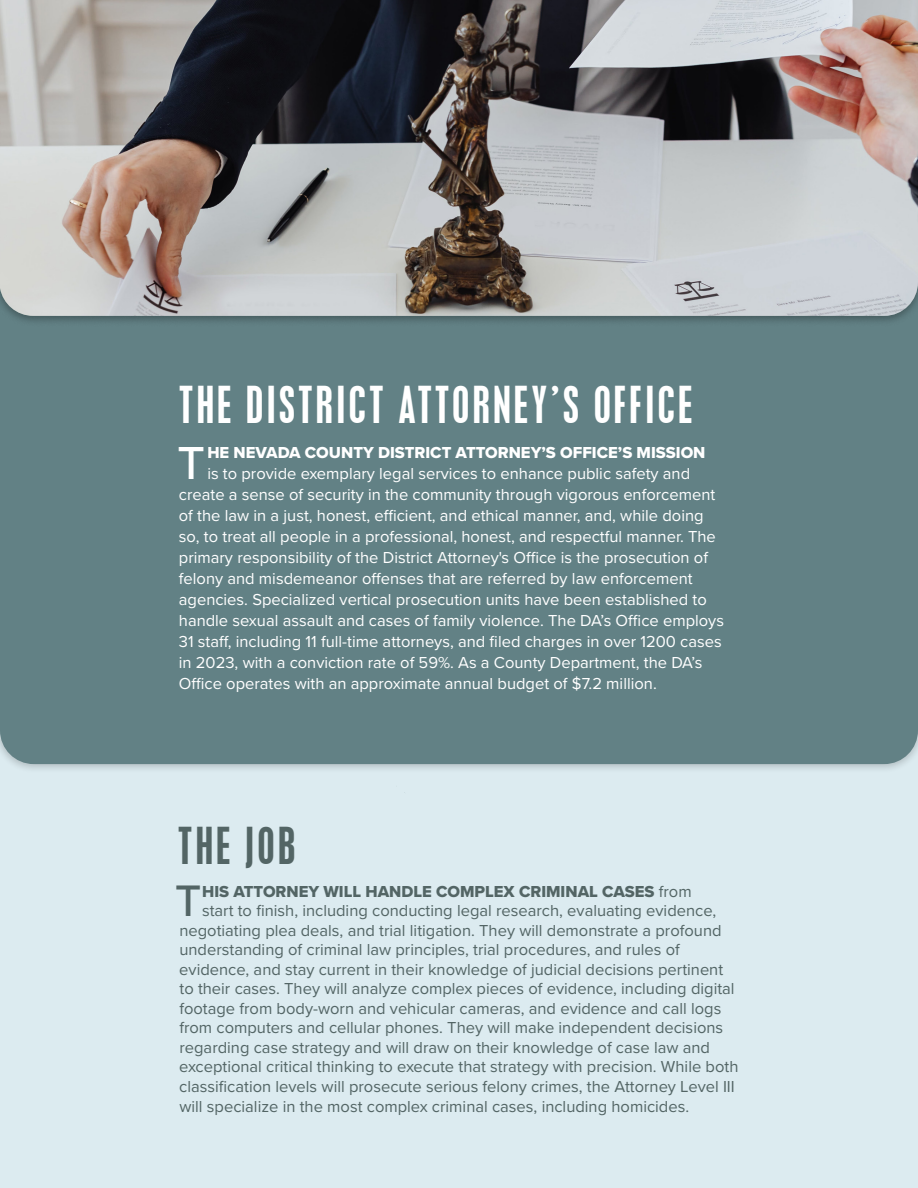
<style>
.page{position:relative;width:918px;height:1188px;background:#fff}
.page>*{position:absolute;margin:0;border:0;box-sizing:border-box;transform-origin:0 0}
.t1{font:500 48px "Proxima Nova";color:#fff}
.t2{font:500 45.75px "Proxima Nova";color:#536565}
.t3{font:condensed 45px "Placard";letter-spacing:.075em;color:#fff}
.t4{font:condensed 45px "Placard";letter-spacing:.075em;color:#536565}
.t5{font:16.5px/19.5px "Proxima Nova";color:#536565}
.t6{font:16.5px/21px "Proxima Nova";color:#fff}
.t7{font:16.5px "Proxima Nova Extrabld";color:#fff}
.t8{font:16.5px "Proxima Nova Extrabld";color:#536565}
.s1{font-family:"Proxima Nova"}
</style>
<div class="page">
<div style="left:0;top:405px;width:918px;height:783px;background:#dcebf0"></div>
<div style="left:0;top:326px;width:918px;height:438px;background:#628185"></div>
<div style="left:0;top:0;width:918px;height:326px;background:#000;opacity:.3"></div>
<img style="left:0;top:0;width:918px;height:316px">
<h3 class="t3" style="left:179px;top:378px;width:515px">THE DISTRICT ATTORNEY’S OFFICE</h3>
<h1 class="t1" style="left:177px;top:427px;width:29px">T</h1>
<p class="t7" style="left:207px;top:440px;width:500px">HE NEVADA COUNTY DISTRICT ATTORNEY’S OFFICE’S MISSION</p>
<p class="t6" style="left:179px;top:462px;width:547px;text-indent:28px">is to provide exemplary legal services to enhance public safety and create a sense of security in the community through vigorous enforcement of the law in a just, honest, efficient, and ethical manner, and, while doing so, to treat all people in a professional, honest, and respectful manner. The primary responsibility of the District Attorney's Office is the prosecution of felony and misdemeanor offenses that are referred by law enforcement agencies. Specialized vertical prosecution units have been established to handle sexual assault and cases of family violence. The DA’s Office employs 31 staff, including 11 full-time attorneys, and filed charges in over 1200 cases in 2023, with a conviction rate of 59%. As a County Department, the DA’s Office operates with an approximate annual budget of $7.2 million.</p>
<h3 class="t4" style="left:178px;top:818px;width:119px">THE JOB</h3>
<h2 class="t2" style="left:175px;top:867px;width:28px">T</h2>
<p class="t8" style="left:202px;top:879px;width:491px">HIS ATTORNEY WILL HANDLE COMPLEX CRIMINAL CASES <span class="s1">from</span></p>
<p class="t5" style="left:179px;top:901px;width:561px;text-indent:23px">start to finish, including conducting legal research, evaluating evidence, negotiating plea deals, and trial litigation. They will demonstrate a profound understanding of criminal law principles, trial procedures, and rules of evidence, and stay current in their knowledge of judicial decisions pertinent to their cases. They will analyze complex pieces of evidence, including digital footage from body-worn and vehicular cameras, and evidence and call logs from computers and cellular phones. They will make independent decisions regarding case strategy and will draw on their knowledge of case law and exceptional critical thinking to execute that strategy with precision. While both classification levels will prosecute serious felony crimes, the Attorney Level III will specialize in the most complex criminal cases, including homicides.</p>
</div>
